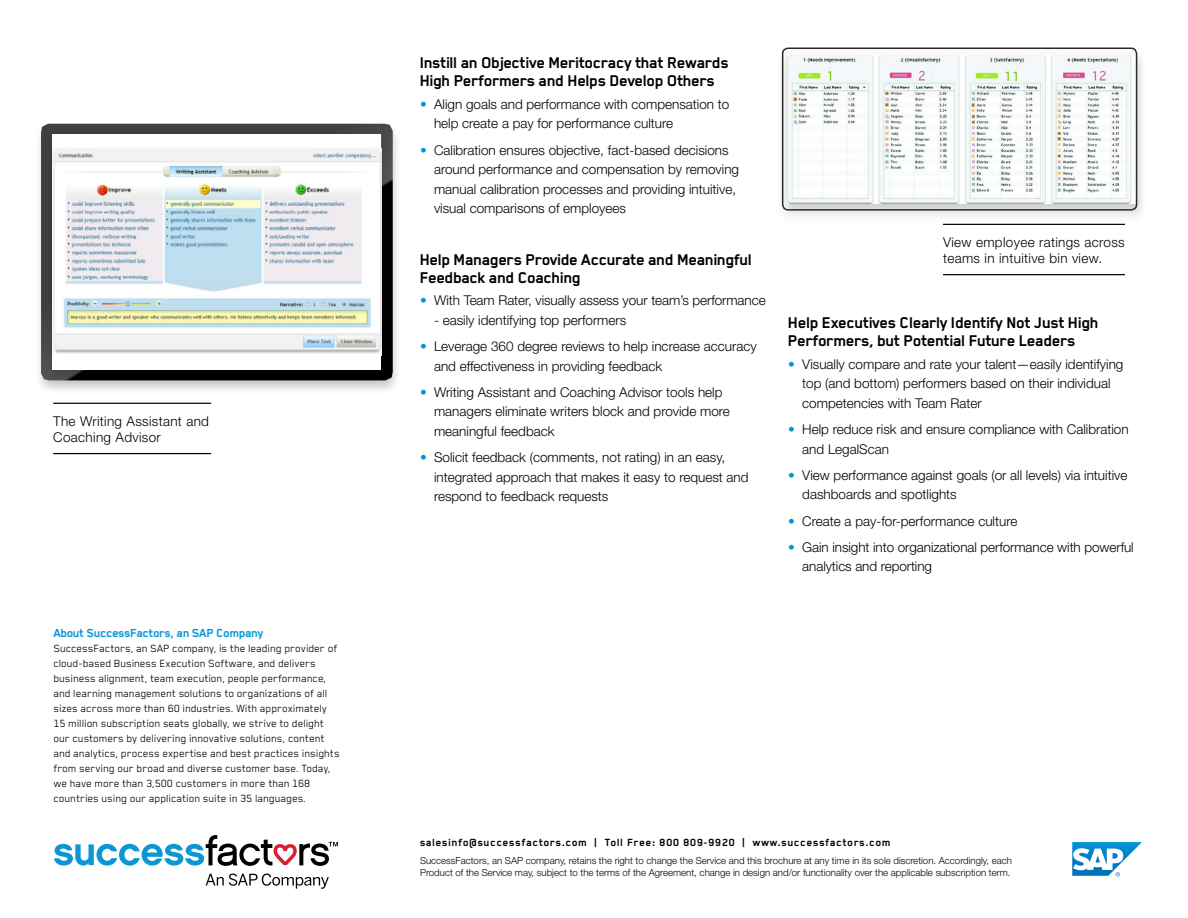
<style>
.page{position:relative;width:1188px;height:918px;background:#fff}
.page>*{position:absolute;margin:0;border:0;box-sizing:border-box;transform-origin:0 0}
.t1{font:700 18px/18px "Blender Pro";letter-spacing:-.025em;color:#000}
.t2{font:300 13.5px/19.5px "Helvetica Neue LT Std";color:#000}
.t3{font:300 13.5px/16.5px "Helvetica Neue LT Std";letter-spacing:.025em;color:#000}
.t4{font:700 13.5px "Blender Pro";letter-spacing:-.025em;color:#0096d6}
.t5{font:12px/15px "Blender Pro";color:#000}
.t6{font:700 12px "Blender Pro";letter-spacing:.05em;color:#000}
.t7{font:300 9.75px/12px "Helvetica Neue LT Std";color:#000}
.s1{color:#0096d6}
</style>
<div class="page">
<svg style="left:206px;top:874px;width:123px;height:15px"></svg>
<svg style="left:54px;top:835px;width:284px;height:31px"></svg>
<svg style="left:1072px;top:842px;width:70px;height:35px"></svg>
<hr style="left:53px;top:403px;width:158px;height:1px;background:#000">
<hr style="left:53px;top:453px;width:158px;height:1px;background:#000">
<hr style="left:943px;top:274px;width:182px;height:1px;background:#000">
<div style="left:775px;top:46px;width:372px;height:179px;background:#000;opacity:.2"></div>
<img style="left:788px;top:54px;width:346px;height:150px">
<div style="left:782px;top:48px;width:355px;height:163px;border:2px solid #2e2825;border-radius:5px"></div>
<div style="left:34px;top:122px;width:368px;height:273px;background:#000;opacity:.2"></div>
<div style="left:41px;top:124px;width:352px;height:256px;border:16px solid #fff"></div>
<div style="left:46px;top:133px;width:345px;height:252px;background:#000;opacity:.2"></div>
<div style="left:52px;top:134px;width:329px;height:236px;background:#fff"></div>
<img style="left:52px;top:149px;width:329px;height:206px">
<p class="t3" style="left:53px;top:412px;width:157px">The Writing Assistant and<br>Coaching Advisor</p>
<p class="t4" style="left:54px;top:626px;width:211px">About SuccessFactors, an SAP Company</p>
<p class="t5" style="left:54px;top:640px;width:288px">SuccessFactors, an SAP company, is the leading provider of cloud-based Business Execution Software, and delivers business alignment, team execution, people performance, and learning management solutions to organizations of all sizes across more than 60 industries. With approximately 15 million subscription seats globally, we strive to delight our customers by delivering innovative solutions, content and analytics, process expertise and best practices insights from serving our broad and diverse customer base. Today, we have more than 3,500 customers in more than 168 countries using our application suite in 35 languages.</p>
<h1 class="t1" style="left:420px;top:54px;width:311px">Instill an Objective Meritocracy that Rewards<br>High Performers and Helps Develop Others</h1>
<p class="t2" style="left:434px;top:94px;width:297px;text-indent:-14px"><span class="s1">•</span> Align goals and performance with compensation to help create a pay for performance culture</p>
<p class="t2" style="left:434px;top:140px;width:307px;text-indent:-14px"><span class="s1">•</span> Calibration ensures objective, fact-based decisions around performance and compensation by removing manual calibration processes and providing intuitive, visual comparisons of employees</p>
<h1 class="t1" style="left:420px;top:250px;width:334px">Help Managers Provide Accurate and Meaningful<br>Feedback and Coaching</h1>
<p class="t2" style="left:420px;top:291px;width:347px"><span class="s1">•</span> With Team Rater, visually assess your team’s performance</p>
<p class="t2" style="left:434px;top:310px;width:194px">- easily identifying top performers</p>
<p class="t2" style="left:434px;top:336px;width:324px;text-indent:-14px"><span class="s1">•</span> Leverage 360 degree reviews to help increase accuracy and effectiveness in providing feedback</p>
<p class="t2" style="left:434px;top:382px;width:297px;text-indent:-14px"><span class="s1">•</span> Writing Assistant and Coaching Advisor tools help managers eliminate writers block and provide more meaningful feedback</p>
<p class="t2" style="left:434px;top:447px;width:316px;text-indent:-14px"><span class="s1">•</span> Solicit feedback (comments, not rating) in an easy, integrated approach that makes it easy to request and respond to feedback requests</p>
<p class="t3" style="left:943px;top:233px;width:183px">View employee ratings across teams in intuitive bin view.</p>
<h1 class="t1" style="left:788px;top:314px;width:312px">Help Executives Clearly Identify Not Just High<br>Performers, but Potential Future Leaders</h1>
<p class="t2" style="left:802px;top:354px;width:323px;text-indent:-14px"><span class="s1">•</span> Visually compare and rate your talent—easily identifying top (and bottom) performers based on their individual competencies with Team Rater</p>
<p class="t2" style="left:802px;top:419px;width:328px;text-indent:-14px"><span class="s1">•</span> Help reduce risk and ensure compliance with Calibration and LegalScan</p>
<p class="t2" style="left:802px;top:465px;width:327px;text-indent:-14px"><span class="s1">•</span> View performance against goals (or all levels) via intuitive dashboards and spotlights</p>
<p class="t2" style="left:788px;top:511px;width:231px"><span class="s1">•</span> Create a pay-for-performance culture</p>
<p class="t2" style="left:802px;top:537px;width:333px;text-indent:-14px"><span class="s1">•</span> Gain insight into organizational performance with powerful analytics and reporting</p>
<p class="t6" style="left:420px;top:836px;width:472px">salesinfo@successfactors.com | Toll Free: 800 809-9920 | www.successfactors.com</p>
<p class="t7" style="left:420px;top:854px;width:594px">SuccessFactors, an SAP company, retains the right to change the Service and this brochure at any time in its sole discretion. Accordingly, each<br>Product of the Service may, subject to the terms of the Agreement, change in design and/or functionality over the applicable subscription term.</p>
</div>
